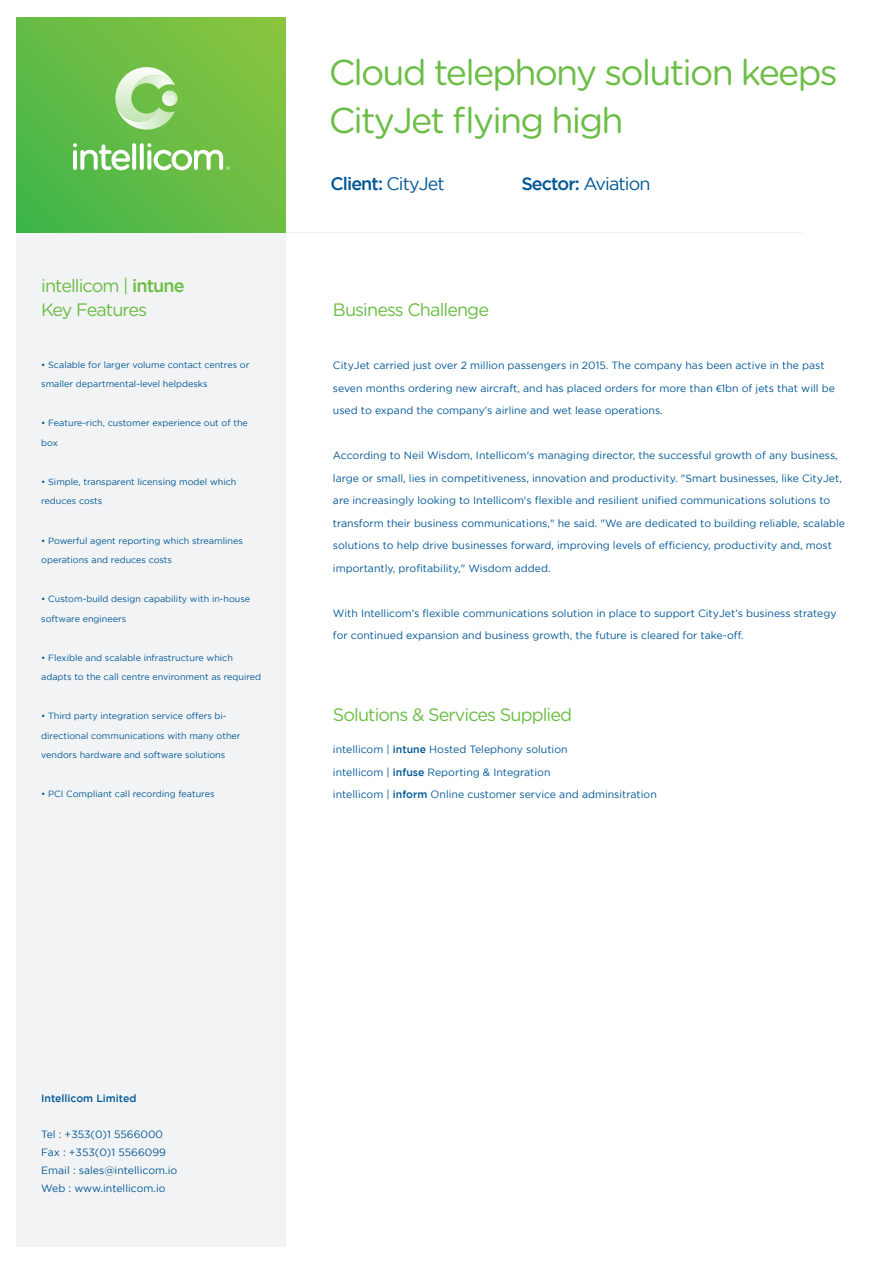
<style>
.page{position:relative;width:896px;height:1265px;background:#fff}
.page>*{position:absolute;margin:0;border:0;box-sizing:border-box;transform-origin:0 0}
.t1{font:35.85px/47.8px "Gotham Rounded";letter-spacing:-.05em;color:#6cbd46}
.t2{font:18px/24px "Gotham Rounded";letter-spacing:-.05em;color:#6cbd46}
.t3{font:18px "Gotham Rounded";letter-spacing:-.05em;color:#6dbe46}
.t4{font:18px "Gotham";letter-spacing:-.05em;color:#015795}
.t5{font:500 18px "Gotham";letter-spacing:-.05em;color:#015795}
.t6{font:10.5px/22.5px "Gotham";color:#015795}
.t7{font:500 10.5px "Gotham";color:#015795}
.t8{font:9px/19.5px "Gotham";color:#015795}
.s1{font-family:"Gotham";font-weight:500}
.s2{font-weight:400}
.s3{font-weight:500}
.s4{font-family:"Myriad Pro"}
</style>
<div class="page">
<hr style="left:282px;top:232px;width:521px;height:1px;background:#f2f3f4">
<svg style="left:17px;top:17px;width:269px;height:216px"></svg>
<div style="left:17px;top:233px;width:269px;height:1013px;background:#f2f3f4"></div>
<svg style="left:132px;top:143px;width:4px;height:27px"></svg>
<svg style="left:140px;top:143px;width:4px;height:27px"></svg>
<svg style="left:73px;top:143px;width:57px;height:27px"></svg>
<svg style="left:147px;top:143px;width:82px;height:27px"></svg>
<svg style="left:115px;top:67px;width:64px;height:63px"></svg>
<h2 class="t2" style="left:41px;top:273px;width:145px">intellicom | <span class="s1">intune<br></span>Key Features</h2>
<p class="t8" style="left:41px;top:355px;width:210px">• Scalable for larger volume contact centres or smaller departmental-level helpdesks</p>
<p class="t8" style="left:41px;top:413px;width:208px">• Feature-rich, customer experience out of the box</p>
<p class="t8" style="left:41px;top:472px;width:197px">• Simple, transparent licensing model which reduces costs</p>
<p class="t8" style="left:41px;top:530px;width:203px">• Powerful agent reporting which streamlines operations and reduces costs</p>
<p class="t8" style="left:41px;top:589px;width:210px">• Custom-build design capability with in-house software engineers</p>
<p class="t8" style="left:41px;top:647px;width:221px">• Flexible and scalable infrastructure which adapts to the call centre environment as required</p>
<p class="t8" style="left:41px;top:706px;width:201px">• Third party integration service offers bi&shy;directional communications with many other vendors hardware and software solutions</p>
<p class="t8" style="left:41px;top:784px;width:175px">• PCI Compliant call recording features</p>
<h1 class="t1" style="left:329px;top:46px;width:510px">Cloud telephony solution keeps<br>CityJet flying high</h1>
<h2 class="t5" style="left:330px;top:173px;width:116px">Client: <span class="s2">CityJet</span></h2>
<h2 class="t4" style="left:521px;top:173px;width:130px"><span class="s3">Sector:</span> Aviation</h2>
<h2 class="t2" style="left:333px;top:297px;width:157px">Business Challenge</h2>
<p class="t6" style="left:333px;top:354px;width:503px">CityJet carried just over 2 million passengers in 2015. The company has been active in the past seven months ordering new aircraft, and has placed orders for more than <span class="s4">€</span>1bn of jets that will be used to expand the company’s airline and wet lease operations.</p>
<p class="t6" style="left:333px;top:444px;width:513px">According to Neil Wisdom, Intellicom's managing director, the successful growth of any business, large or small, lies in competitiveness, innovation and productivity. "Smart businesses, like CityJet, are increasingly looking to Intellicom's flexible and resilient unified communications solutions to transform their business communications," he said. "We are dedicated to building reliable, scalable solutions to help drive businesses forward, improving levels of efficiency, productivity and, most importantly, profitability," Wisdom added.</p>
<p class="t6" style="left:333px;top:602px;width:505px">With Intellicom’s flexible communications solution in place to support CityJet’s business strategy for continued expansion and business growth, the future is cleared for take-off.</p>
<h2 class="t3" style="left:333px;top:702px;width:241px">Solutions &amp; Services Supplied</h2>
<p class="t6" style="left:333px;top:738px;width:325px">intellicom | <span class="s3">intune</span> Hosted Telephony solution<br>intellicom | <span class="s3">infuse</span> Reporting &amp; Integration<br>intellicom | <span class="s3">inform</span> Online customer service and adminsitration</p>
<p class="t7" style="left:41px;top:1091px;width:97px">Intellicom Limited</p>
<p class="t6" style="left:41px;top:1125px;width:137px;line-height:18px">Tel : +353(0)1 5566000<br>Fax : +353(0)1 5566099<br>Email : sales@intellicom.io<br>Web : www.intellicom.io</p>
</div>
